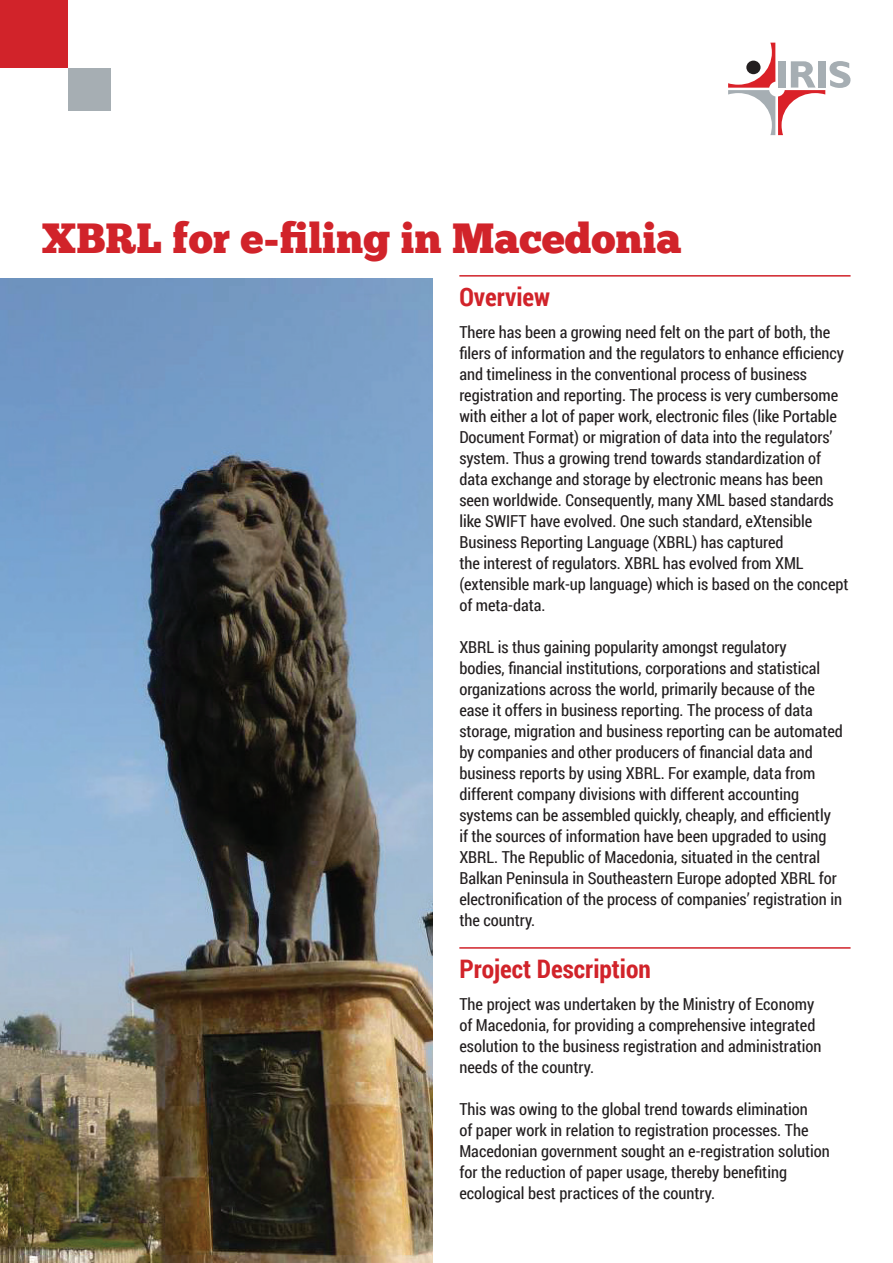
<style>
.page{position:relative;width:893px;height:1263px;background:#fff}
.page>*{position:absolute;margin:0;border:0;box-sizing:border-box;transform-origin:0 0}
.heading_-_cover_page{font:42px "Chunk Five Ex";color:#d1232a}
.heading_-_level_3{font:700 25.5px "Roboto Condensed";color:#d1232a}
.body_copy{font:16.5px/21px "Roboto Condensed";color:#231f20}
</style>
<div class="page">
<svg style="left:728px;top:43px;width:122px;height:92px"></svg>
<div style="left:0;top:0;width:68px;height:68px;background:#d1232a"></div>
<div style="left:68px;top:68px;width:43px;height:43px;background:#a6aeb3"></div>
<img style="left:0;top:279px;width:432px;height:984px">
<hr style="left:459px;top:275px;width:391px;height:2px;background:#d1232a">
<hr style="left:459px;top:947px;width:391px;height:2px;background:#d1232a">
<p class="heading_-_cover_page" style="left:41px;top:207px;width:642px">XBRL for e-filing in Macedonia</p>
<p class="heading_-_level_3" style="left:459px;top:279px;width:92px">Overview</p>
<p class="body_copy" style="left:459px;top:321px;width:391px">There has been a growing need felt on the part of both, the filers of information and the regulators to enhance efficiency and timeliness in the conventional process of business registration and reporting. The process is very cumbersome with either a lot of paper work, electronic files (like Portable Document Format) or migration of data into the regulators’ system. Thus a growing trend towards standardization of data exchange and storage by electronic means has been seen worldwide. Consequently, many XML based standards like SWIFT have evolved. One such standard, eXtensible Business Reporting Language (XBRL) has captured<br>the interest of regulators. XBRL has evolved from XML (extensible mark-up language) which is based on the concept of meta-data.</p>
<p class="body_copy" style="left:459px;top:636px;width:385px">XBRL is thus gaining popularity amongst regulatory<br>bodies, financial institutions, corporations and statistical organizations across the world, primarily because of the ease it offers in business reporting. The process of data storage, migration and business reporting can be automated by companies and other producers of financial data and business reports by using XBRL. For example, data from different company divisions with different accounting systems can be assembled quickly, cheaply, and efficiently if the sources of information have been upgraded to using XBRL. The Republic of Macedonia, situated in the central Balkan Peninsula in Southeastern Europe adopted XBRL for electronification of the process of companies’ registration in the country.</p>
<p class="heading_-_level_3" style="left:459px;top:951px;width:193px">Project Description</p>
<p class="body_copy" style="left:459px;top:993px;width:364px">The project was undertaken by the Ministry of Economy of Macedonia, for providing a comprehensive integrated esolution to the business registration and administration needs of the country.</p>
<p class="body_copy" style="left:459px;top:1098px;width:372px">This was owing to the global trend towards elimination<br>of paper work in relation to registration processes. The Macedonian government sought an e-registration solution for the reduction of paper usage, thereby benefiting ecological best practices of the country.</p>
</div>
